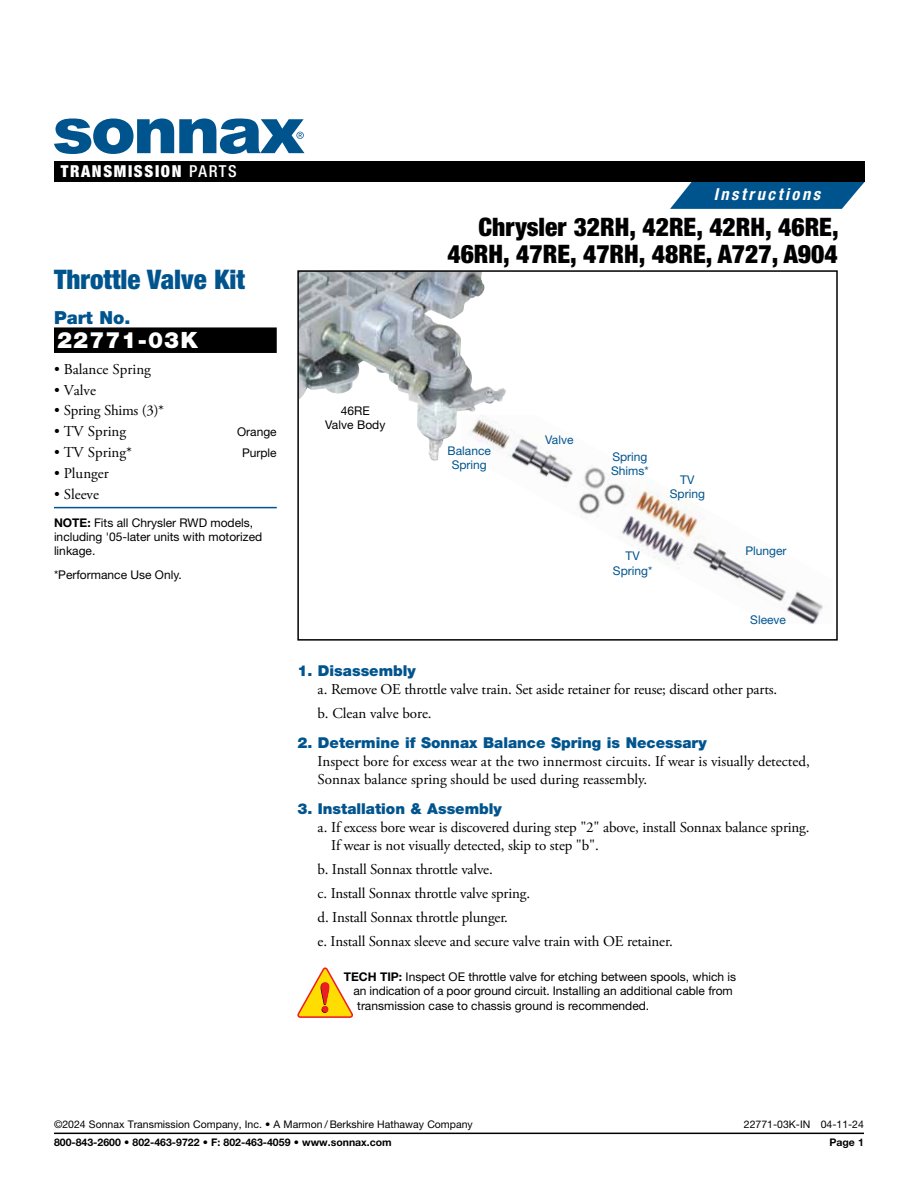
<style>
.page{position:relative;width:918px;height:1188px;background:#fff}
.page>*{position:absolute;margin:0;border:0;box-sizing:border-box;transform-origin:0 0}
.t1{font:900 condensed 27px "Helvetica Neue LT Std";color:#00548e}
.t2{font:900 condensed 25.5px/27px "Helvetica Neue LT Std";color:#000;text-align:right}
.t3{font:900 22.5px "Helvetica Neue LT Std";letter-spacing:.05em;color:#fff}
.t4{font:900 18px "Helvetica Neue LT Std";color:#00548e}
.t5{font:900 condensed 16.5px "Helvetica Neue LT Std";letter-spacing:.1em;color:#fff}
.t6{font:italic 700 condensed 16.5px "Helvetica Neue LT Std";letter-spacing:.155em;color:#fff}
.t7{font:15px/24px "Adobe Garamond Pro";letter-spacing:-.01em;color:#000}
.t8{font:900 15px "Helvetica Neue LT Std";color:#00548e}
.t9{font:12px/14.4px "Helvetica Neue LT Std";color:#000}
.t10{font:12px/14.4px "Helvetica Neue LT Std";color:#00548e;text-align:center}
.t11{font:10.5px "Helvetica Neue LT Std";color:#000}
.t12{font:700 10.5px "Helvetica Neue LT Std";color:#000}
.s1{font-weight:500}
.s2{font-weight:700}
</style>
<div class="page">
<img style="left:506px;top:430px;width:317px;height:194px">
<svg style="left:298px;top:967px;width:55px;height:51px"></svg>
<div style="left:54px;top:327px;width:223px;height:26px;background:#000"></div>
<hr style="left:54px;top:507px;width:223px;height:1px;background:#00548e">
<img style="left:300px;top:273px;width:206px;height:188px">
<div style="left:297px;top:270px;width:541px;height:371px;border:2px solid #000"></div>
<hr style="left:54px;top:1133px;width:810px;height:1px;background:#000">
<svg style="left:670px;top:182px;width:195px;height:27px;background:#1e689b"></svg>
<div style="left:54px;top:161px;width:811px;height:21px;background:#000"></div>
<svg style="left:54px;top:119px;width:250px;height:35px"></svg>
<p class="t5" style="left:61px;top:161px;width:178px">TRANSMISSION <span class="s1">PARTS</span></p>
<h1 class="t1" style="left:54px;top:263px;width:192px">Throttle Valve Kit</h1>
<p class="t4" style="left:54px;top:307px;width:78px">Part No.</p>
<h3 class="t3" style="left:57px;top:327px;width:142px">22771-03K</h3>
<p class="t7" style="left:54px;top:358px;width:98px">• Balance Spring</p>
<p class="t7" style="left:54px;top:378px;width:44px">• Valve</p>
<p class="t7" style="left:54px;top:399px;width:112px">• Spring Shims (3)*</p>
<p class="t7" style="left:54px;top:420px;width:74px">• TV Spring</p>
<p class="t9" style="left:237px;top:425px;width:41px">Orange</p>
<p class="t7" style="left:54px;top:441px;width:80px">• TV Spring*</p>
<p class="t9" style="left:242px;top:445px;width:36px">Purple</p>
<p class="t7" style="left:54px;top:462px;width:56px">• Plunger</p>
<p class="t7" style="left:54px;top:483px;width:47px">• Sleeve</p>
<p class="t9" style="left:54px;top:515px;width:210px"><span class="s2">NOTE:</span> Fits all Chrysler RWD models, including '05-later units with motorized linkage.</p>
<p class="t9" style="left:54px;top:567px;width:129px">*Performance Use Only.</p>
<p class="t6" style="left:714px;top:185px;width:108px">Instructions</p>
<p class="t9" style="left:325px;top:403px;width:62px;text-align:center">46RE<br>Valve Body</p>
<h2 class="t2" style="left:447px;top:213px;width:393px">Chrysler 32RH, 42RE, 42RH, 46RE,<br>46RH, 47RE, 47RH, 48RE, A727, A904</h2>
<p class="t10" style="left:448px;top:443px;width:45px">Balance<br>Spring</p>
<p class="t10" style="left:545px;top:432px;width:30px">Valve</p>
<p class="t10" style="left:611px;top:449px;width:39px;text-align:left">Spring<br>Shims*</p>
<p class="t10" style="left:670px;top:472px;width:37px">TV<br>Spring</p>
<p class="t10" style="left:613px;top:549px;width:41px">TV<br>Spring*</p>
<p class="t10" style="left:745px;top:543px;width:43px">Plunger</p>
<p class="t10" style="left:750px;top:613px;width:37px">Sleeve</p>
<p class="t8" style="left:297px;top:661px;width:120px">1. Disassembly</p>
<p class="t7" style="left:318px;top:677px;width:461px">a. Remove OE throttle valve train. Set aside retainer for reuse; discard other parts. b. Clean valve bore.</p>
<p class="t8" style="left:297px;top:734px;width:411px">2. Determine if Sonnax Balance Spring is Necessary</p>
<p class="t7" style="left:318px;top:752px;width:494px;line-height:18px">Inspect bore for excess wear at the two innermost circuits. If wear is visually detected,<br>Sonnax balance spring should be used during reassembly.</p>
<p class="t8" style="left:297px;top:800px;width:206px">3. Installation &amp; Assembly</p>
<p class="t7" style="left:331px;top:819px;width:480px;line-height:18px;text-indent:-14px">a. If excess bore wear is discovered during step "2" above, install Sonnax balance spring.<br>If wear is not visually detected, skip to step "b".</p>
<p class="t7" style="left:318px;top:858px;width:357px">b. Install Sonnax throttle valve.<br>c. Install Sonnax throttle valve spring.<br>d. Install Sonnax throttle plunger.<br>e. Install Sonnax sleeve and secure valve train with OE retainer.</p>
<p class="t9" style="left:344px;top:969px;width:394px"><span class="s2">TECH TIP:</span> Inspect OE throttle valve for etching between spools, which is</p>
<p class="t9" style="left:354px;top:984px;width:381px">an indication of a poor ground circuit. Installing an additional cable from</p>
<p class="t9" style="left:357px;top:998px;width:294px">transmission case to chassis ground is recommended.</p>
<p class="t11" style="left:54px;top:1118px;width:420px">©2024 Sonnax Transmission Company, Inc. • A Marmon / Berkshire Hathaway Company</p>
<p class="t11" style="left:744px;top:1118px;width:122px">22771-03K-IN 04-11-24</p>
<p class="t12" style="left:54px;top:1136px;width:339px">800-843-2600 • 802-463-9722 • F: 802-463-4059 • www.sonnax.com</p>
<p class="t12" style="left:829px;top:1136px;width:36px">Page 1</p>
</div>
